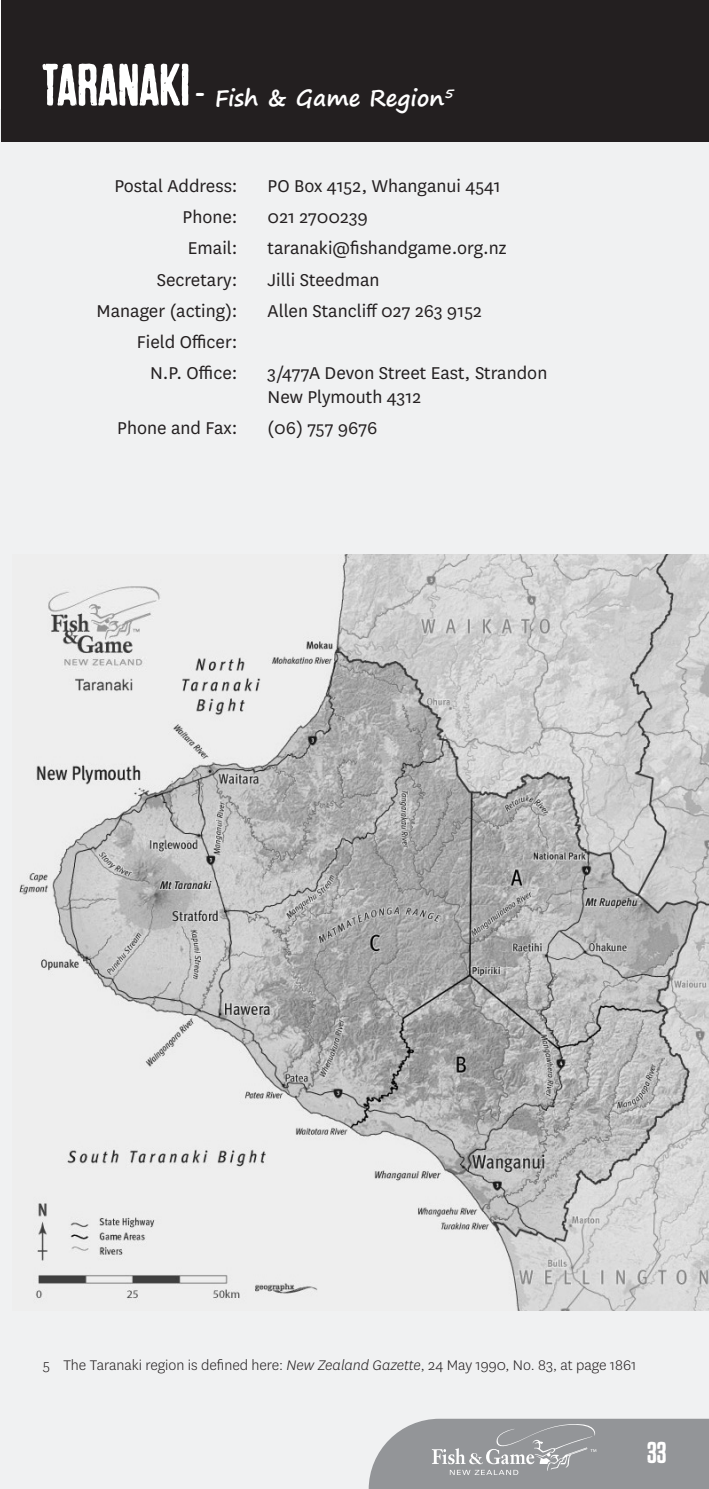
<style>
.page{position:relative;width:709px;height:1489px;background:#fff}
.page>*{position:absolute;margin:0;border:0;box-sizing:border-box;transform-origin:0 0}
.t1{font:30px "Dharma Gothic P";color:#fff}
.Heading_1{font:700 22.5px "Segoe Print";color:#fff}
.Contacts{font:20px/24px "National";color:#231f20}
.Reference{font:300 16.25px "National";color:#231f20}
.s1{font-family:"Dharma Gothic P";font-weight:400;font-size:60px}
.s2{font-family:"Dharma Gothic P";font-weight:400;font-size:42.5px}
.s3{font-style:italic}
</style>
<div class="page">
<div style="left:0;top:109px;width:709px;height:1379px;background:#f0f1f2"></div>
<img style="left:19px;top:554px;width:690px;height:756px">
<div style="left:1px;top:0;width:708px;height:141px;background:#231f20"></div>
<svg style="left:369px;top:1418px;width:340px;height:70px;background:#9c9ea1"></svg>
<p class="Heading_1" style="left:43px;top:77px;width:413px"><span class="s1">TARANAKI</span> <span class="s2">-</span> Fish &amp; Game Region<sup>5</sup></p>
<p class="Contacts" style="left:114px;top:173px;width:125px">Postal Address:</p>
<p class="Contacts" style="left:268px;top:173px;width:235px">PO Box 4152, Whanganui 4541</p>
<p class="Contacts" style="left:182px;top:204px;width:57px">Phone:</p>
<p class="Contacts" style="left:268px;top:204px;width:102px">021 2700239</p>
<p class="Contacts" style="left:188px;top:235px;width:51px">Email:</p>
<p class="Contacts" style="left:268px;top:235px;width:240px">taranaki@fishandgame.org.nz</p>
<p class="Contacts" style="left:157px;top:266px;width:82px">Secretary:</p>
<p class="Contacts" style="left:268px;top:266px;width:113px">Jilli Steedman</p>
<p class="Contacts" style="left:97px;top:297px;width:143px">Manager (acting):</p>
<p class="Contacts" style="left:268px;top:297px;width:216px">Allen Stancliff 027 263 9152</p>
<p class="Contacts" style="left:137px;top:329px;width:102px">Field Officer:</p>
<p class="Contacts" style="left:150px;top:360px;width:89px">N.P. Office:</p>
<p class="Contacts" style="left:268px;top:360px;width:281px">3/477A Devon Street East, Strandon<br>New Plymouth 4312</p>
<p class="Contacts" style="left:117px;top:415px;width:122px">Phone and Fax:</p>
<p class="Contacts" style="left:268px;top:415px;width:111px">(06) 757 9676</p>
<p class="Reference" style="left:43px;top:1355px;width:595px">5 The Taranaki region is defined here: <span class="s3">New Zealand Gazette</span>, 24 May 1990, No. 83, at page 1861</p>
<h1 class="t1" style="left:647px;top:1437px;width:21px">33</h1>
</div>
